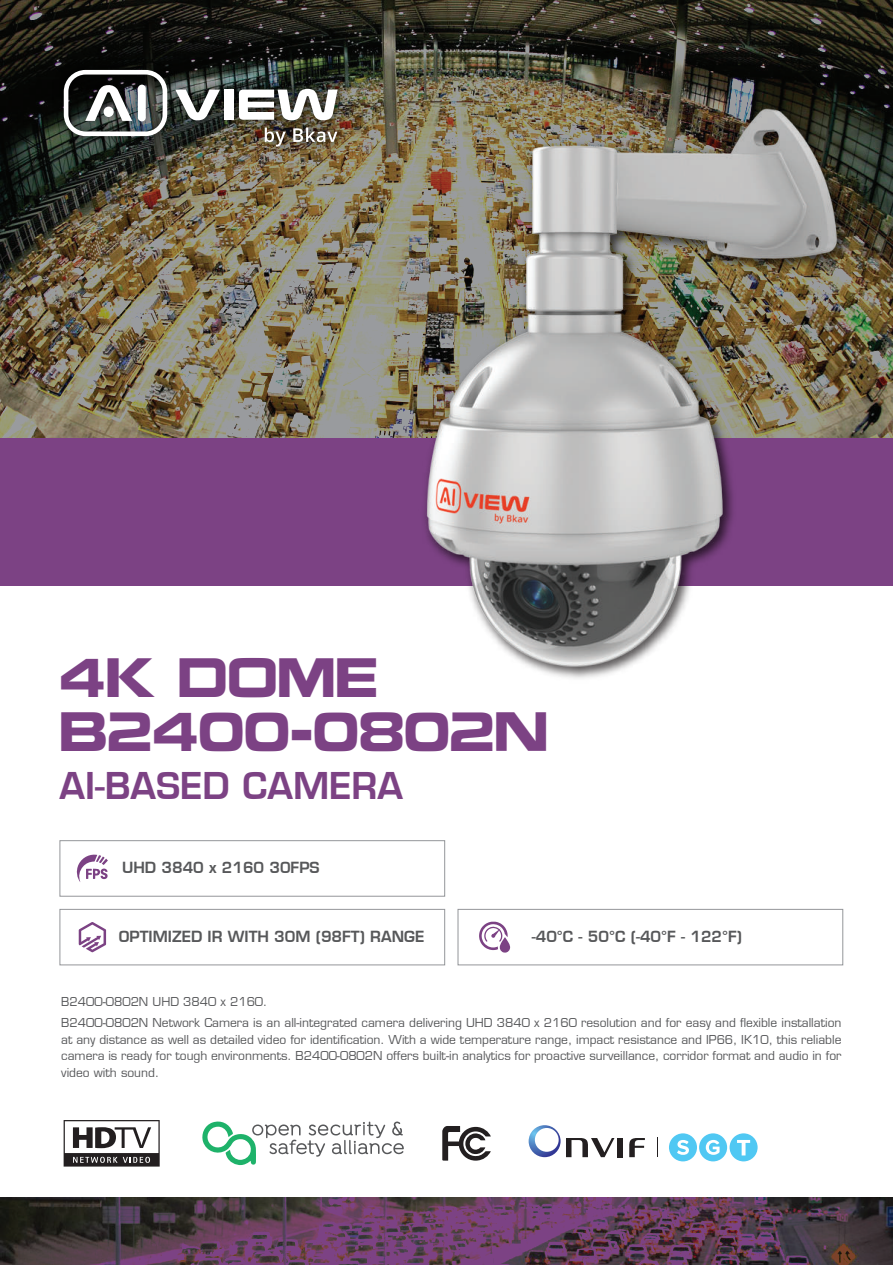
<style>
.page{position:relative;width:893px;height:1265px;background:#fff}
.page>*{position:absolute;margin:0;border:0;box-sizing:border-box;transform-origin:0 0}
.t1{font:49.2px/53.7px "UTM Nokia";color:#7c4284;scale:.91 1}
.t2{font:600 36px "Eurostile LT Std";color:#7c4284}
.t3{font:600 15px "Eurostile LT Std";color:#57585a}
.t4{font:12px/16.5px "Eurostile LT Std";color:#57585a}
</style>
<div class="page">
<img style="left:0;top:1px;width:893px;height:437px">
<div style="left:60px;top:840px;width:385px;height:56px;border:1px solid #949699"></div>
<div style="left:458px;top:908px;width:385px;height:57px;border:1px solid #949699"></div>
<div style="left:0;top:438px;width:893px;height:147px;background:#7c4284"></div>
<svg style="left:76px;top:854px;width:32px;height:28px"></svg>
<svg style="left:479px;top:921px;width:31px;height:31px"></svg>
<svg style="left:79px;top:922px;width:27px;height:30px"></svg>
<div style="left:60px;top:908px;width:385px;height:57px;border:1px solid #949699"></div>
<img style="left:48px;top:55px;width:305px;height:107px">
<svg style="left:175px;top:89px;width:45px;height:32px"></svg>
<div style="left:224px;top:89px;width:9px;height:31px;background:#fff"></div>
<svg style="left:239px;top:89px;width:98px;height:31px"></svg>
<img style="left:64px;top:70px;width:103px;height:66px">
<svg style="left:265px;top:127px;width:21px;height:19px"></svg>
<svg style="left:293px;top:127px;width:44px;height:15px"></svg>
<img style="left:407px;top:94px;width:457px;height:585px">
<svg style="left:64px;top:1120px;width:96px;height:46px"></svg>
<div style="left:617px;top:1137px;width:6px;height:20px;background:#231f20"></div>
<svg style="left:629px;top:1138px;width:16px;height:18px"></svg>
<div style="left:699px;top:1133px;width:28px;height:28px;background:#50c8f3;border-radius:50%"></div>
<div style="left:669px;top:1133px;width:28px;height:28px;background:#50c8f3;border-radius:50%"></div>
<svg style="left:677px;top:1140px;width:12px;height:14px"></svg>
<svg style="left:706px;top:1139px;width:14px;height:15px"></svg>
<div style="left:730px;top:1133px;width:28px;height:28px;background:#50c8f3;border-radius:50%"></div>
<svg style="left:737px;top:1140px;width:13px;height:15px"></svg>
<svg style="left:529px;top:1125px;width:85px;height:31px"></svg>
<svg style="left:202px;top:1121px;width:202px;height:44px"></svg>
<svg style="left:442px;top:1126px;width:49px;height:34px"></svg>
<svg style="left:0;top:1197px;width:893px;height:67px;background:#56394f"></svg>
<h1 class="t1" style="left:60px;top:645px;width:538px">4K DOME<br>B2400-0802N</h1>
<h2 class="t2" style="left:60px;top:755px;width:345px">AI-BASED CAMERA</h2>
<p class="t3" style="left:122px;top:855px;width:199px">UHD 3840 x 2160 30FPS</p>
<p class="t3" style="left:119px;top:923px;width:307px">OPTIMIZED IR WITH 30M (98FT) RANGE</p>
<p class="t3" style="left:532px;top:923px;width:212px">-40°C - 50°C (-40°F - 122°F)</p>
<p class="t4" style="left:61px;top:989px;width:782px;line-height:21px">B2400-0802N UHD 3840 x 2160.<br>B2400-0802N Network Camera is an all-integrated camera delivering UHD 3840 x 2160 resolution and for easy and flexible installation</p>
<p class="t4" style="left:61px;top:1029px;width:782px;text-align:justify">at any distance as well as detailed video for identification. With a wide temperature range, impact resistance and IP66, IK10, this reliable camera is ready for tough environments. B2400-0802N offers built-in analytics for proactive surveillance, corridor format and audio in for video with sound.</p>
</div>
